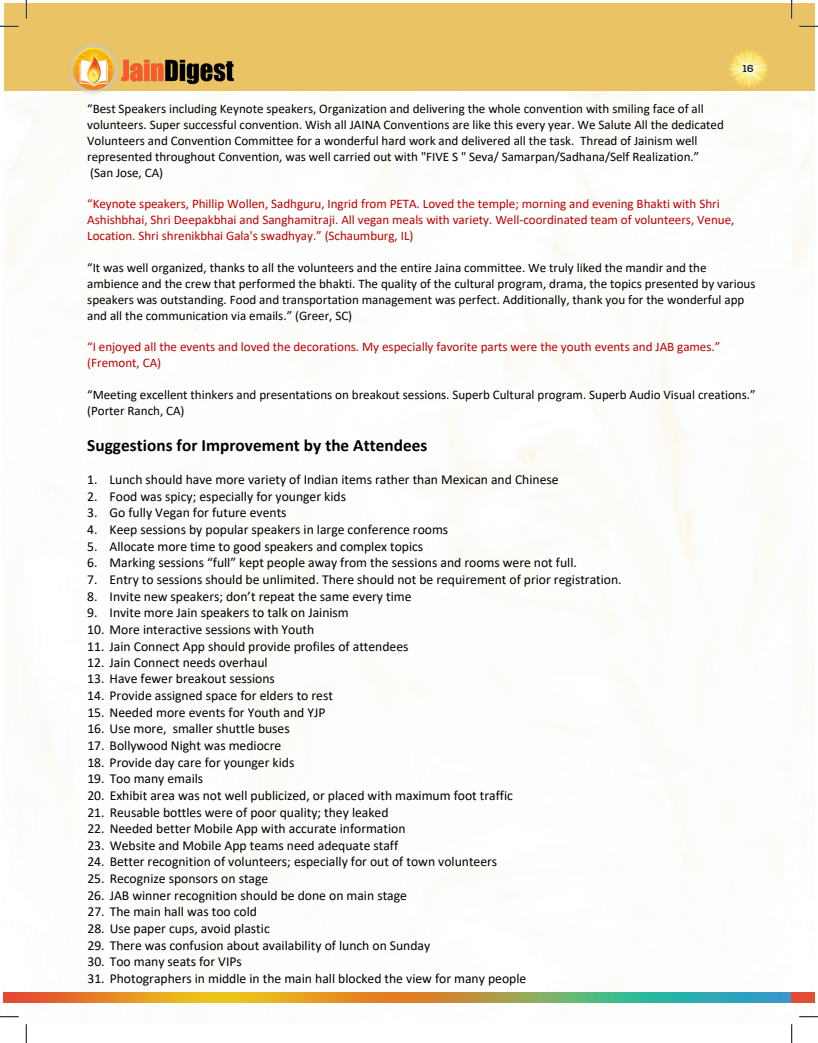
<style>
.page{position:relative;width:818px;height:1043px;background:#fff}
.page>*{position:absolute;margin:0;border:0;box-sizing:border-box;transform-origin:0 0}
.t1{font:700 17.25px "Calibri";color:#000}
.t2{font:13.62px "Calibri";color:#000}
.t3{font:13.12px/15.9px "Calibri";letter-spacing:-.005em;color:#000}
.t4{font:13.12px/15.9px "Calibri";letter-spacing:-.005em;color:#c00000}
.t5{font:700 10px "Nexa";color:#231f20}
</style>
<div class="page">
<img style="left:791px;top:146px;width:23px;height:891px">
<img style="left:4px;top:91px;width:787px;height:927px">
<div style="left:4px;top:4px;width:787px;height:87px;background:#e9c364"></div>
<div style="left:791px;top:4px;width:23px;height:87px;background:#e9c364"></div>
<img style="left:729px;top:50px;width:39px;height:37px">
<img style="left:4px;top:992px;width:810px;height:10px">
<img style="left:71px;top:43px;width:173px;height:54px">
<svg style="left:0;top:25px;width:19px;height:2px"></svg>
<svg style="left:799px;top:25px;width:19px;height:2px"></svg>
<svg style="left:0;top:1015px;width:19px;height:2px"></svg>
<svg style="left:799px;top:1015px;width:19px;height:2px"></svg>
<svg style="left:25px;top:0;width:2px;height:19px"></svg>
<svg style="left:25px;top:1024px;width:2px;height:18px"></svg>
<svg style="left:790px;top:0;width:2px;height:19px"></svg>
<svg style="left:791px;top:1024px;width:1px;height:18px"></svg>
<p class="t5" style="left:743px;top:63px;width:12px">16</p>
<p class="t3" style="left:87px;top:101px;width:638px">“Best Speakers including Keynote speakers, Organization and delivering the whole convention with smiling face of all volunteers. Super successful convention. Wish all JAINA Conventions are like this every year. We Salute All the dedicated Volunteers and Convention Committee for a wonderful hard work and delivered all the task. Thread of Jainism well represented throughout Convention, was well carried out with "FIVE S " Seva/ Samarpan/Sadhana/Self Realization.” (San Jose, CA)</p>
<p class="t4" style="left:87px;top:196px;width:648px">“Keynote speakers, Phillip Wollen, Sadhguru, Ingrid from PETA. Loved the temple; morning and evening Bhakti with Shri<br>Ashishbhai, Shri Deepakbhai and Sanghamitraji. All vegan meals with variety. Well-coordinated team of volunteers, Venue,<br>Location. Shri shrenikbhai Gala's swadhyay.” (Schaumburg, IL)</p>
<p class="t3" style="left:87px;top:259px;width:669px">“It was well organized, thanks to all the volunteers and the entire Jaina committee. We truly liked the mandir and the ambience and the crew that performed the bhakti. The quality of the cultural program, drama, the topics presented by various speakers was outstanding. Food and transportation management was perfect. Additionally, thank you for the wonderful app and all the communication via emails.” (Greer, SC)</p>
<p class="t4" style="left:87px;top:339px;width:634px">“I enjoyed all the events and loved the decorations. My especially favorite parts were the youth events and JAB games.” (Fremont, CA)</p>
<p class="t3" style="left:87px;top:386px;width:669px">“Meeting excellent thinkers and presentations on breakout sessions. Superb Cultural program. Superb Audio Visual creations.” (Porter Ranch, CA)</p>
<p class="t1" style="left:87px;top:433px;width:341px">Suggestions for Improvement by the Attendees</p>
<p class="t2" style="left:87px;top:470px;width:473px">1. Lunch should have more variety of Indian items rather than Mexican and Chinese</p>
<p class="t2" style="left:87px;top:487px;width:260px">2. Food was spicy; especially for younger kids</p>
<p class="t2" style="left:87px;top:503px;width:201px">3. Go fully Vegan for future events</p>
<p class="t2" style="left:87px;top:520px;width:362px">4. Keep sessions by popular speakers in large conference rooms</p>
<p class="t2" style="left:87px;top:536px;width:337px">5. Allocate more time to good speakers and complex topics</p>
<p class="t2" style="left:87px;top:553px;width:491px">6. Marking sessions “full” kept people away from the sessions and rooms were not full.</p>
<p class="t2" style="left:87px;top:570px;width:536px">7. Entry to sessions should be unlimited. There should not be requirement of prior registration.</p>
<p class="t2" style="left:87px;top:586px;width:326px">8. Invite new speakers; don’t repeat the same every time</p>
<p class="t2" style="left:87px;top:603px;width:263px">9. Invite more Jain speakers to talk on Jainism</p>
<p class="t2" style="left:87px;top:620px;width:228px">10. More interactive sessions with Youth</p>
<p class="t2" style="left:87px;top:636px;width:322px">11. Jain Connect App should provide profiles of attendees</p>
<p class="t2" style="left:87px;top:653px;width:182px">12. Jain Connect needs overhaul</p>
<p class="t2" style="left:87px;top:669px;width:189px">13. Have fewer breakout sessions</p>
<p class="t2" style="left:87px;top:686px;width:247px">14. Provide assigned space for elders to rest</p>
<p class="t2" style="left:87px;top:702px;width:239px">15. Needed more events for Youth and YJP</p>
<p class="t2" style="left:87px;top:719px;width:204px">16. Use more, smaller shuttle buses</p>
<p class="t2" style="left:87px;top:736px;width:195px">17. Bollywood Night was mediocre</p>
<p class="t2" style="left:87px;top:752px;width:208px">18. Provide day care for younger kids</p>
<p class="t2" style="left:87px;top:769px;width:117px">19. Too many emails</p>
<p class="t2" style="left:87px;top:786px;width:427px">20. Exhibit area was not well publicized, or placed with maximum foot traffic</p>
<p class="t2" style="left:87px;top:802px;width:303px">21. Reusable bottles were of poor quality; they leaked</p>
<p class="t2" style="left:87px;top:819px;width:319px">22. Needed better Mobile App with accurate information</p>
<p class="t2" style="left:87px;top:835px;width:312px">23. Website and Mobile App teams need adequate staff</p>
<p class="t2" style="left:87px;top:852px;width:411px">24. Better recognition of volunteers; especially for out of town volunteers</p>
<p class="t2" style="left:87px;top:869px;width:182px">25. Recognize sponsors on stage</p>
<p class="t2" style="left:87px;top:885px;width:321px">26. JAB winner recognition should be done on main stage</p>
<p class="t2" style="left:87px;top:902px;width:171px">27. The main hall was too cold</p>
<p class="t2" style="left:87px;top:919px;width:184px">28. Use paper cups, avoid plastic</p>
<p class="t2" style="left:87px;top:935px;width:344px">29. There was confusion about availability of lunch on Sunday</p>
<p class="t2" style="left:87px;top:952px;width:156px">30. Too many seats for VIPs</p>
<p class="t2" style="left:87px;top:968px;width:440px">31. Photographers in middle in the main hall blocked the view for many people</p>
</div>
